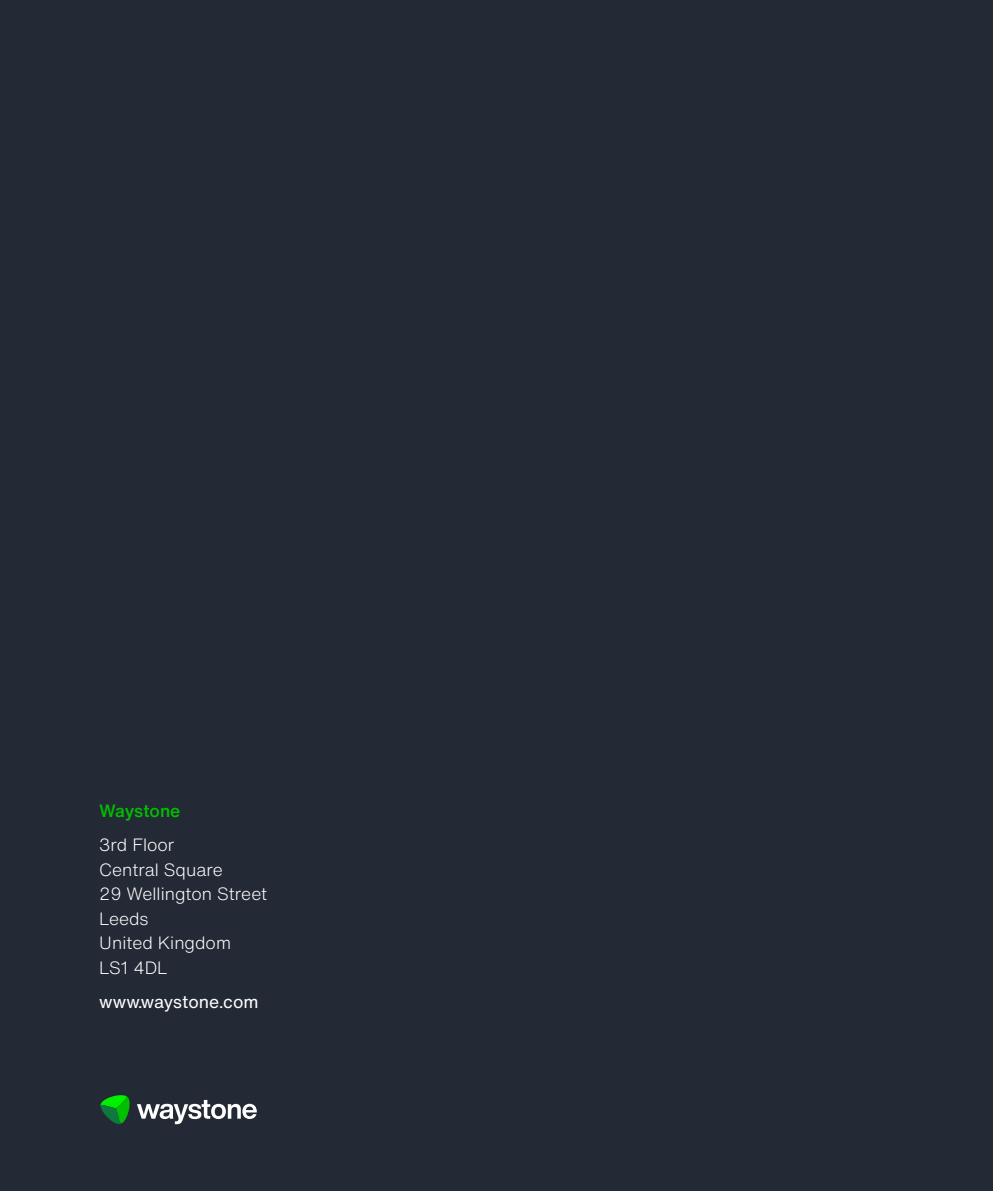
<style>
.page{position:relative;width:993px;height:1191px;background:#fff}
.page>*{position:absolute;margin:0;border:0;box-sizing:border-box;transform-origin:0 0}
.t1{font:300 17.5px/24.5px "Helvetica Now Text";color:#fff}
.t2{font:17.5px "Helvetica Now Text";color:#fff}
.t3{font:500 17.5px "Helvetica Now Text";color:#00bf00}
</style>
<div class="page">
<div style="left:0;top:0;width:992px;height:1191px;background:#242936"></div>
<svg style="left:100px;top:1095px;width:157px;height:30px"></svg>
<p class="t3" style="left:99px;top:799px;width:83px">Waystone</p>
<p class="t1" style="left:99px;top:832px;width:169px">3rd Floor<br>Central Square<br>29 Wellington Street<br>Leeds<br>United Kingdom<br>LS1 4DL</p>
<p class="t2" style="left:99px;top:990px;width:161px">www.waystone.com</p>
</div>
